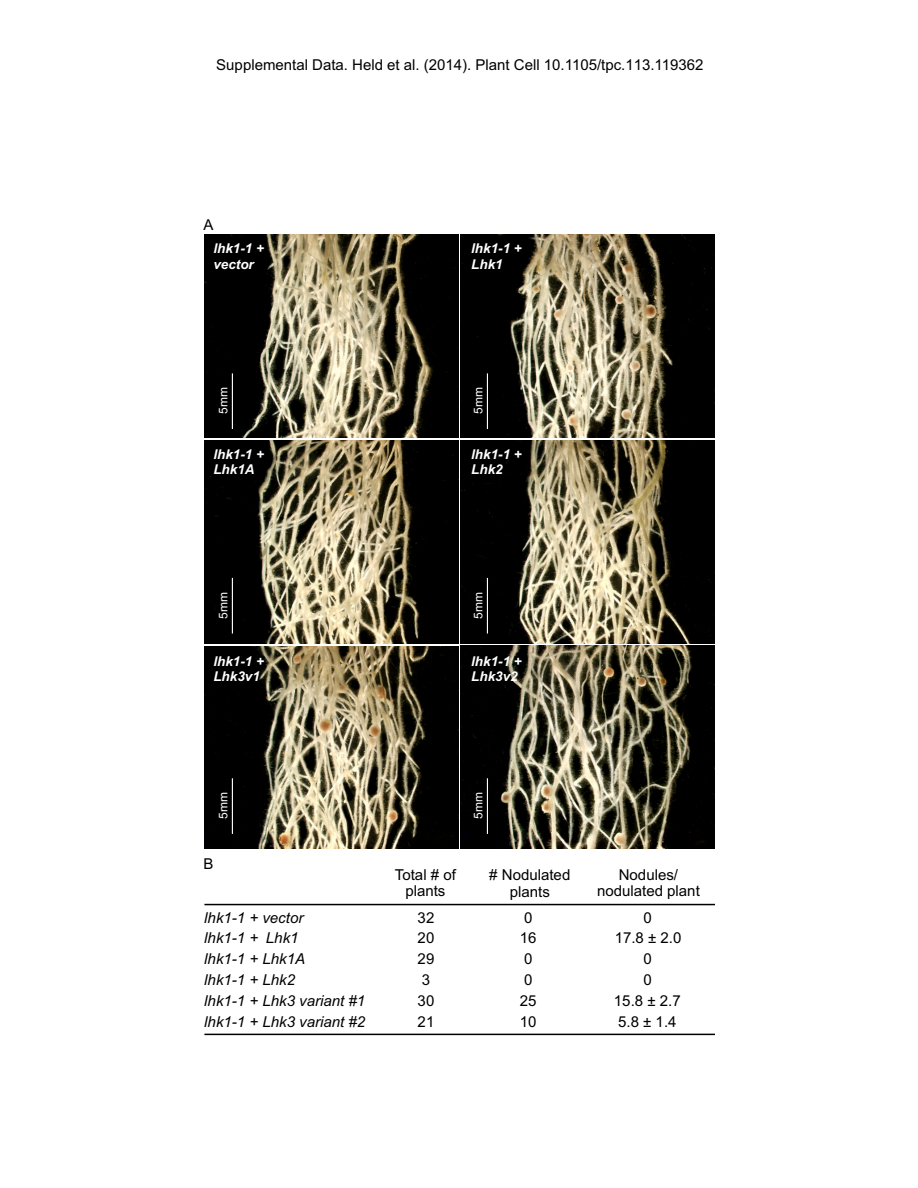
<style>
.page{position:relative;width:918px;height:1188px;background:#fff}
.page>*{position:absolute;margin:0;border:0;box-sizing:border-box;transform-origin:0 0}
.t1{font:15px/16.8px "Arial";color:#000;text-align:center}
.t2{font:italic 15px "Arial";color:#000}
.t3{font:italic 700 13.5px/15.1px "Arial";color:#fff}
.t4{font:12px "Arial";color:#fff}
.s1{font-style:inherit}
</style>
<div class="page">
<img style="left:461px;top:235px;width:254px;height:203px">
<img style="left:204px;top:235px;width:254px;height:203px">
<img style="left:204px;top:440px;width:254px;height:203px">
<img style="left:461px;top:440px;width:254px;height:203px">
<img style="left:204px;top:646px;width:254px;height:203px">
<img style="left:461px;top:646px;width:254px;height:203px">
<hr style="left:232px;top:578px;width:1px;height:56px;background:#fff">
<hr style="left:232px;top:373px;width:1px;height:56px;background:#fff">
<hr style="left:232px;top:778px;width:1px;height:56px;background:#fff">
<hr style="left:487px;top:578px;width:1px;height:56px;background:#fff">
<hr style="left:487px;top:373px;width:1px;height:56px;background:#fff">
<hr style="left:487px;top:778px;width:1px;height:56px;background:#fff">
<hr style="left:204px;top:904px;width:511px;height:1px;background:#000">
<hr style="left:204px;top:1034px;width:511px;height:1px;background:#000">
<p class="t1" style="left:216px;top:58px;width:489px">Supplemental Data. Held et al. (2014). Plant Cell 10.1105/tpc.<span class="s1">1</span>1<span class="s1">3</span>.119362</p>
<p class="t1" style="left:203px;top:218px;width:12px">A</p>
<p class="t3" style="left:213px;top:242px;width:52px">lhk1-1 + vector</p>
<p class="t3" style="left:471px;top:242px;width:52px">lhk1-1 +<br>Lhk1</p>
<p class="t4" style="left:219px;top:414px;width:28px;rotate:-90deg">5mm</p>
<p class="t4" style="left:474px;top:414px;width:28px;rotate:-90deg">5mm</p>
<p class="t3" style="left:213px;top:448px;width:52px">lhk1-1 +<br>Lhk1A</p>
<p class="t3" style="left:471px;top:448px;width:52px">lhk1-1 +<br>Lhk2</p>
<p class="t4" style="left:219px;top:619px;width:28px;rotate:-90deg">5mm</p>
<p class="t4" style="left:474px;top:619px;width:28px;rotate:-90deg">5mm</p>
<p class="t3" style="left:213px;top:655px;width:52px">lhk1-1 +<br>Lhk3v1</p>
<p class="t3" style="left:471px;top:655px;width:52px">lhk1-1 +<br>Lhk3v2</p>
<p class="t4" style="left:219px;top:819px;width:28px;rotate:-90deg">5mm</p>
<p class="t1" style="left:203px;top:857px;width:12px">B</p>
<p class="t4" style="left:474px;top:819px;width:28px;rotate:-90deg">5mm</p>
<p class="t1" style="left:395px;top:867px;width:63px">Total # of plants</p>
<p class="t1" style="left:489px;top:867px;width:83px"># Nodulated plants</p>
<p class="t1" style="left:597px;top:867px;width:104px">Nodules/ nodulated plant</p>
<p class="t2" style="left:204px;top:912px;width:101px">lhk1-1 + vector</p>
<p class="t1" style="left:418px;top:910px;width:18px">32</p>
<p class="t1" style="left:524px;top:910px;width:10px">0</p>
<p class="t1" style="left:644px;top:910px;width:10px">0</p>
<p class="t2" style="left:204px;top:932px;width:96px">lhk1-1 + Lhk1</p>
<p class="t1" style="left:418px;top:931px;width:18px">20</p>
<p class="t1" style="left:520px;top:931px;width:18px">16</p>
<p class="t1" style="left:615px;top:931px;width:68px">17.8 ± 2.0</p>
<p class="t2" style="left:204px;top:953px;width:102px">lhk1-1 + Lhk1A</p>
<p class="t1" style="left:418px;top:952px;width:18px">29</p>
<p class="t1" style="left:524px;top:952px;width:10px">0</p>
<p class="t1" style="left:644px;top:952px;width:10px">0</p>
<p class="t2" style="left:204px;top:974px;width:92px">lhk1-1 + Lhk2</p>
<p class="t1" style="left:422px;top:973px;width:10px">3</p>
<p class="t1" style="left:524px;top:973px;width:10px">0</p>
<p class="t1" style="left:644px;top:973px;width:10px">0</p>
<p class="t2" style="left:204px;top:995px;width:162px">lhk1-1 + Lhk3 variant #1</p>
<p class="t1" style="left:418px;top:994px;width:18px">30</p>
<p class="t1" style="left:520px;top:994px;width:18px">25</p>
<p class="t1" style="left:614px;top:994px;width:68px">15.8 ± 2.7</p>
<p class="t2" style="left:204px;top:1016px;width:162px">lhk1-1 + Lhk3 variant #2</p>
<p class="t1" style="left:418px;top:1014px;width:18px">21</p>
<p class="t1" style="left:520px;top:1014px;width:18px">10</p>
<p class="t1" style="left:618px;top:1014px;width:60px">5.8 ± 1.4</p>
</div>
